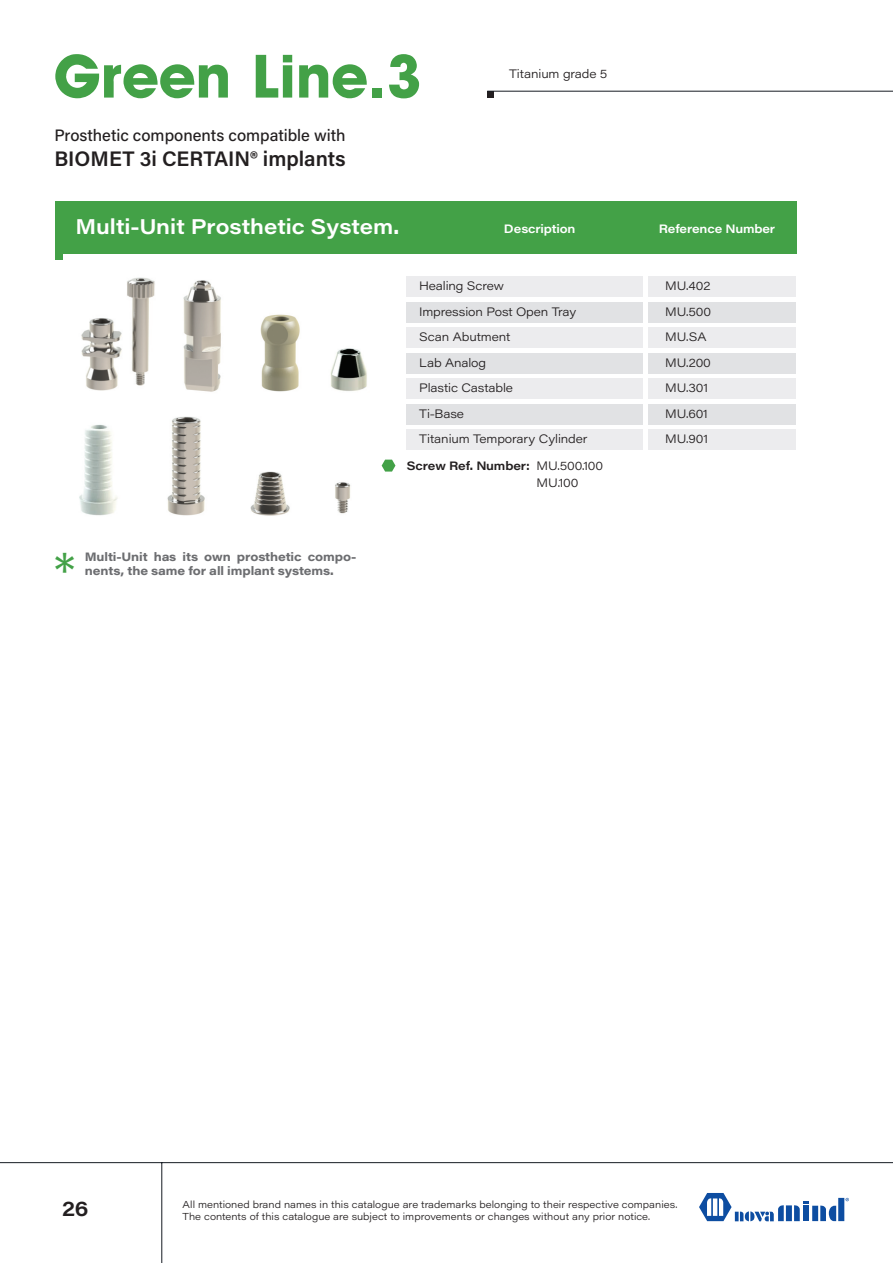
<style>
.page{position:relative;width:893px;height:1263px;background:#fff}
.page>*{position:absolute;margin:0;border:0;box-sizing:border-box;transform-origin:0 0}
.t1{font:700 60px "ITC Avant Garde";color:#43a147}
.t2{font:300 46.5px "Acumin Pro Wide";color:#43a147}
.t3{font:600 21px "Acumin Pro Wide";color:#fff}
.t4{font:600 21px "Acumin Pro";color:#231f20}
.t5{font:600 21px "Acumin Pro Wide";color:#231f20}
.t6{font:500 16.5px "Acumin Pro";color:#231f20}
.t7{font:300 12px/25.5px "Acumin Pro Wide";letter-spacing:-.01em;color:#231f20}
.t8{font:700 12px/14.4px "Acumin Pro Wide";letter-spacing:-.01em;color:#6c6d70}
.t9{font:600 12px/17px "Acumin Pro Wide";letter-spacing:-.01em;color:#231f20}
.t10{font:600 12px "Acumin Pro Wide";letter-spacing:-.01em;color:#fff}
.t11{font:300 9.9px/11.9px "Acumin Pro Wide";color:#231f20}
.s1{font-weight:300}
</style>
<div class="page">
<hr style="left:0;top:1162px;width:893px;height:1px;background:#161b22">
<hr style="left:161px;top:1162px;width:1px;height:101px;background:#161b22">
<div style="left:487px;top:91px;width:7px;height:7px;background:#231f20"></div>
<hr style="left:487px;top:91px;width:406px;height:1px;background:#161b22">
<svg style="left:699px;top:1193px;width:150px;height:28px"></svg>
<div style="left:55px;top:201px;width:741px;height:53px;background:#43a147"></div>
<div style="left:648px;top:276px;width:148px;height:21px;background:#ececee"></div>
<div style="left:406px;top:276px;width:237px;height:21px;background:#ececee"></div>
<div style="left:648px;top:302px;width:148px;height:21px;background:#e1e2e4"></div>
<div style="left:648px;top:404px;width:148px;height:20px;background:#e1e2e4"></div>
<div style="left:406px;top:302px;width:237px;height:21px;background:#e1e2e4"></div>
<div style="left:406px;top:404px;width:237px;height:20px;background:#e1e2e4"></div>
<div style="left:648px;top:327px;width:148px;height:21px;background:#ececee"></div>
<div style="left:648px;top:429px;width:148px;height:21px;background:#ececee"></div>
<div style="left:406px;top:327px;width:237px;height:21px;background:#ececee"></div>
<div style="left:406px;top:429px;width:237px;height:21px;background:#ececee"></div>
<div style="left:648px;top:353px;width:148px;height:21px;background:#e1e2e4"></div>
<div style="left:406px;top:353px;width:237px;height:21px;background:#e1e2e4"></div>
<div style="left:648px;top:378px;width:148px;height:21px;background:#ececee"></div>
<div style="left:406px;top:378px;width:237px;height:21px;background:#ececee"></div>
<img style="left:262px;top:314px;width:38px;height:57px">
<img style="left:201px;top:280px;width:61px;height:91px">
<img style="left:330px;top:348px;width:37px;height:26px">
<img style="left:79px;top:424px;width:38px;height:92px">
<img style="left:250px;top:371px;width:49px;height:145px">
<img style="left:117px;top:371px;width:104px;height:145px">
<img style="left:274px;top:374px;width:122px;height:142px">
<img style="left:55px;top:254px;width:146px;height:137px">
<h1 class="t1" style="left:54px;top:40px;width:370px">Green Line.3</h1>
<h3 class="t6" style="left:54px;top:123px;width:293px">Prosthetic components compatible with</h3>
<h3 class="t4" style="left:54px;top:144px;width:293px">BIOMET 3i CERTAIN® implants</h3>
<p class="t7" style="left:509px;top:60px;width:100px">Titanium grade 5</p>
<h3 class="t3" style="left:76px;top:211px;width:325px">Multi-Unit Prosthetic System.</h3>
<p class="t10" style="left:504px;top:220px;width:73px">Description</p>
<p class="t10" style="left:659px;top:220px;width:118px">Reference Number</p>
<p class="t7" style="left:419px;top:273px;width:170px">Healing Screw<br>Impression Post Open Tray<br>Scan Abutment<br>Lab Analog<br>Plastic Castable<br>Ti-Base<br>Titanium Temporary Cylinder</p>
<p class="t7" style="left:665px;top:273px;width:48px">MU.402<br>MU.500<br>MU.SA<br>MU.200<br>MU.301<br>MU.601<br>MU.901</p>
<h2 class="t2" style="left:54px;top:536px;width:23px">*</h2>
<p class="t8" style="left:85px;top:548px;width:273px">Multi-Unit has its own prosthetic compo&shy;nents, the same for all implant systems.</p>
<p class="t9" style="left:537px;top:456px;width:68px;text-indent:-130px">Screw Ref. Number: <span class="s1">MU.500.100<br>MU.100</span></p>
<h3 class="t5" style="left:62px;top:1193px;width:28px">26</h3>
<p class="t11" style="left:183px;top:1198px;width:496px">All mentioned brand names in this catalogue are trademarks belonging to their respective companies.<br>The contents of this catalogue are subject to improvements or changes without any prior notice.</p>
</div>
